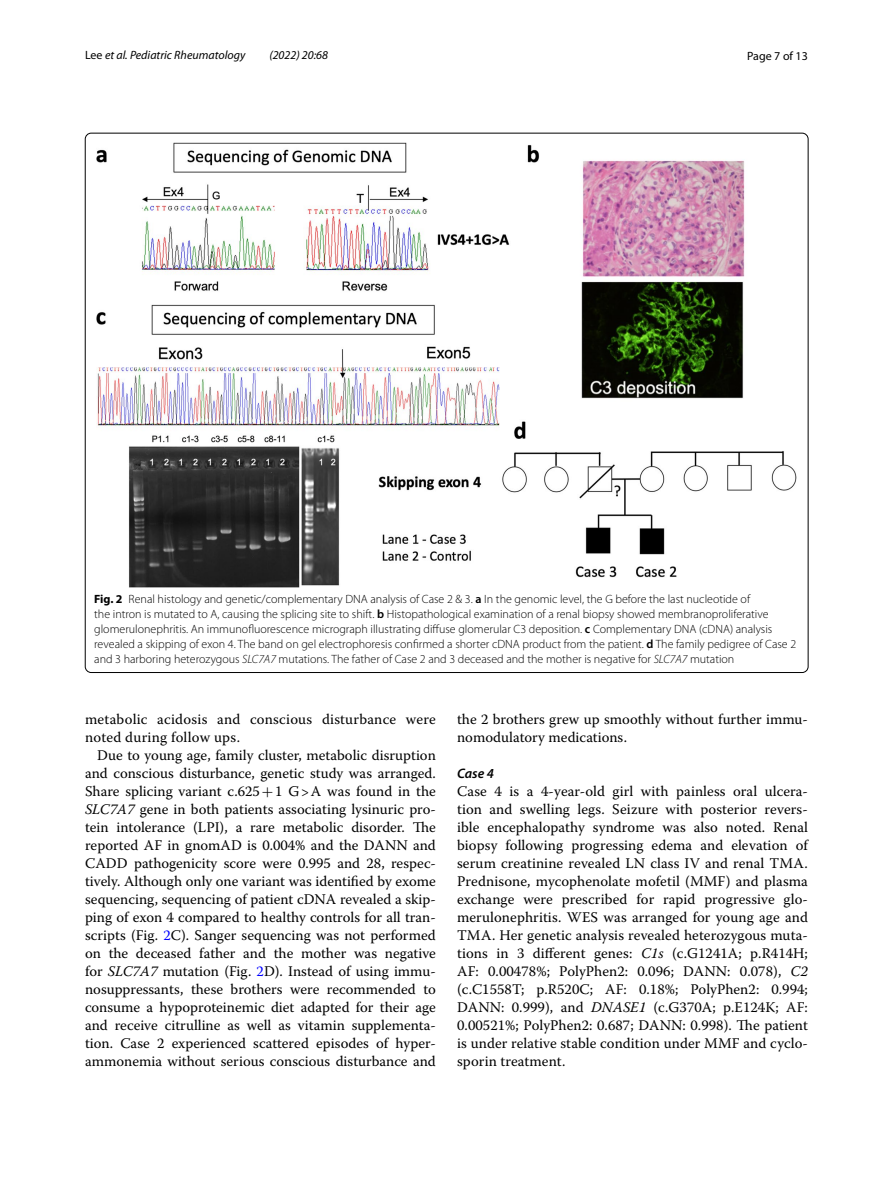
<style>
.page{position:relative;width:893px;height:1187px;background:#fff}
.page>*{position:absolute;margin:0;border:0;box-sizing:border-box;transform-origin:0 0}
.t1{font:14.7px/18px "Warnock Pro";letter-spacing:.005em;color:#000}
.t2{font:italic 600 13.8px "Myriad Pro";color:#000}
.t3{font:300 12px/15px "Myriad Pro";color:#000}
.t4{font:italic 12px "Myriad Pro";color:#000}
.t5{font:12px "Myriad Pro";color:#000}
.s1{font-style:normal}
.s2{font-weight:700}
.s3{font-weight:600}
.s4{font-style:italic}
.s5{font-family:"MTSY"}
.s6{color:#00f}
</style>
<div class="page">
<img style="left:96px;top:142px;width:701px;height:445px">
<p class="t4" style="left:85px;top:48px;width:162px"><span class="s1">Lee</span> et al. Pediatric Rheumatology</p>
<p class="t4" style="left:269px;top:48px;width:60px">(2022) 20:68</p>
<p class="t5" style="left:747px;top:48px;width:62px">Page 7 of 13</p>
<p class="t3" style="left:94px;top:591px;width:704px"><span class="s2">Fig. 2</span> Renal histology and genetic/complementary DNA analysis of Case 2 &amp; 3. <span class="s3">a</span> In the genomic level, the G before the last nucleotide of<br>the intron is mutated to A, causing the splicing site to shift. <span class="s3">b</span> Histopathological examination of a renal biopsy showed membranoproliferative glomerulonephritis. An immunofluorescence micrograph illustrating diffuse glomerular C3 deposition. <span class="s3">c</span> Complementary DNA (cDNA) analysis revealed a skipping of exon 4. The band on gel electrophoresis confirmed a shorter cDNA product from the patient. <span class="s3">d</span> The family pedigree of Case 2 and 3 harboring heterozygous <span class="s4">SLC7A7</span> mutations. The father of Case 2 and 3 deceased and the mother is negative for <span class="s4">SLC7A7</span> mutation</p>
<p class="t1" style="left:85px;top:710px;width:352px">metabolic acidosis and conscious disturbance were noted during follow ups.</p>
<p class="t1" style="left:85px;top:746px;width:352px;text-align:justify;text-indent:12px">Due to young age, family cluster, metabolic disruption and conscious disturbance, genetic study was arranged.<br>Share splicing variant c.625<span class="s5">+</span>1 G&gt;A was found in the <span class="s4">SLC7A7</span> gene in both patients associating lysinuric pro&shy;tein intolerance (LPI), a rare metabolic disorder. The reported AF in gnomAD is 0.004% and the DANN and CADD pathogenicity score were 0.995 and 28, respec&shy;tively. Although only one variant was identified by exome sequencing, sequencing of patient cDNA revealed a skip&shy;ping of exon 4 compared to healthy controls for all tran&shy;scripts (Fig. <span class="s6">2</span>C). Sanger sequencing was not performed on the deceased father and the mother was negative for <span class="s4">SLC7A7</span> mutation (Fig. <span class="s6">2</span>D). Instead of using immu&shy;nosuppressants, these brothers were recommended to consume a hypoproteinemic diet adapted for their age and receive citrulline as well as vitamin supplementa&shy;tion. Case 2 experienced scattered episodes of hyper&shy;ammonemia without serious conscious disturbance and</p>
<p class="t1" style="left:457px;top:710px;width:352px">the 2 brothers grew up smoothly without further immu&shy;nomodulatory medications.</p>
<p class="t2" style="left:457px;top:764px;width:38px">Case 4</p>
<p class="t1" style="left:457px;top:782px;width:352px;text-align:justify">Case 4 is a 4-year-old girl with painless oral ulcera&shy;tion and swelling legs. Seizure with posterior revers&shy;ible encephalopathy syndrome was also noted. Renal biopsy following progressing edema and elevation of serum creatinine revealed LN class IV and renal TMA.<br>Prednisone, mycophenolate mofetil (MMF) and plasma exchange were prescribed for rapid progressive glo&shy;merulonephritis. WES was arranged for young age and TMA. Her genetic analysis revealed heterozygous muta&shy;tions in 3 different genes: <span class="s4">C1s</span> (c.G1241A; p.R414H; AF: 0.00478%; PolyPhen2: 0.096; DANN: 0.078), <span class="s4">C2 </span>(c.C1558T; p.R520C; AF: 0.18%; PolyPhen2: 0.994; DANN: 0.999), and <span class="s4">DNASE1</span> (c.G370A; p.E124K; AF:<br>0.00521%; PolyPhen2: 0.687; DANN: 0.998). The patient is under relative stable condition under MMF and cyclo&shy;sporin treatment.</p>
</div>
